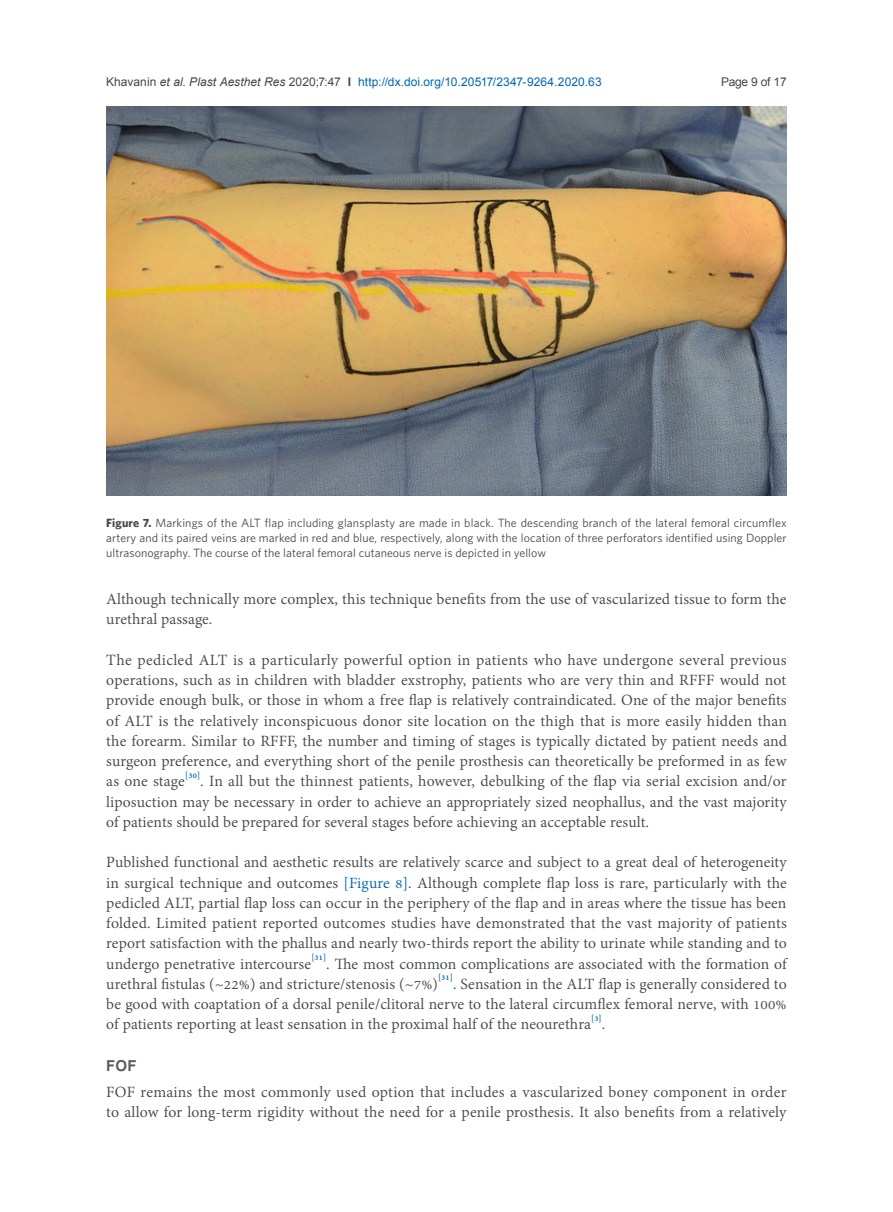
<style>
.page{position:relative;width:893px;height:1212px;background:#fff}
.page>*{position:absolute;margin:0;border:0;box-sizing:border-box;transform-origin:0 0}
.正文{font:700 21px "Utsaah";color:#5d5d5e}
.正文-2{font:19.2px/20.2px "Adobe Thai";letter-spacing:.005em;color:#484648}
.正文-3{font:12px/15px "Whitney";letter-spacing:.005em;color:#484648;text-align:justify}
.t1{font:12px "Arial";letter-spacing:.01em;color:#0166b3}
.t2{font:12px "Arial";letter-spacing:-.025em;color:#484648}
.s1{color:#484648}
.s2{font-style:italic;color:#484648}
.s3{font-weight:700;color:#484648}
.s4{font-weight:700}
.s5{color:#0166b3}
</style>
<div class="page">
<img style="left:106px;top:106px;width:681px;height:390px">
<p class="t1" style="left:106px;top:73px;width:497px"><span class="s1">Khavanin</span> <span class="s2">et al</span><span class="s1">.</span> <span class="s2">Plast Aesthet Res</span> <span class="s1">2020;7:47</span> <span class="s3">I</span> http://dx.doi.org/10.20517/2347-9264.2020.63</p>
<p class="t2" style="left:721px;top:73px;width:67px">Page 9 of 17</p>
<p class="正文-3" style="left:106px;top:515px;width:682px"><span class="s4">Figure 7.</span> Markings of the ALT flap including glansplasty are made in black. The descending branch of the lateral femoral circumflex artery and its paired veins are marked in red and blue, respectively, along with the location of three perforators identified using Doppler ultrasonography. The course of the lateral femoral cutaneous nerve is depicted in yellow</p>
<p class="正文-2" style="left:106px;top:587px;width:682px">Although technically more complex, this technique benefits from the use of vascularized tissue to form the urethral passage.</p>
<p class="正文-2" style="left:106px;top:648px;width:682px;text-align:justify">The pedicled ALT is a particularly powerful option in patients who have undergone several previous operations, such as in children with bladder exstrophy, patients who are very thin and RFFF would not provide enough bulk, or those in whom a free flap is relatively contraindicated. One of the major benefits of ALT is the relatively inconspicuous donor site location on the thigh that is more easily hidden than the forearm. Similar to RFFF, the number and timing of stages is typically dictated by patient needs and surgeon preference, and everything short of the penile prosthesis can theoretically be preformed in as few as one stage<sup>[30]</sup>. In all but the thinnest patients, however, debulking of the flap via serial excision and/or liposuction may be necessary in order to achieve an appropriately sized neophallus, and the vast majority of patients should be prepared for several stages before achieving an acceptable result.</p>
<p class="正文-2" style="left:106px;top:850px;width:682px;text-align:justify">Published functional and aesthetic results are relatively scarce and subject to a great deal of heterogeneity in surgical technique and outcomes <span class="s5">[Figure 8]</span>. Although complete flap loss is rare, particularly with the pedicled ALT, partial flap loss can occur in the periphery of the flap and in areas where the tissue has been folded. Limited patient reported outcomes studies have demonstrated that the vast majority of patients report satisfaction with the phallus and nearly two-thirds report the ability to urinate while standing and to undergo penetrative intercourse<sup>[31]</sup>. The most common complications are associated with the formation of urethral fistulas (~22%) and stricture/stenosis (~7%)<sup>[31]</sup>. Sensation in the ALT flap is generally considered to be good with coaptation of a dorsal penile/clitoral nerve to the lateral circumflex femoral nerve, with 100% of patients reporting at least sensation in the proximal half of the neourethra<sup>[3]</sup>.</p>
<p class="正文" style="left:106px;top:1055px;width:32px">FOF</p>
<p class="正文-2" style="left:106px;top:1080px;width:682px">FOF remains the most commonly used option that includes a vascularized boney component in order to allow for long-term rigidity without the need for a penile prosthesis. It also benefits from a relatively</p>
</div>
